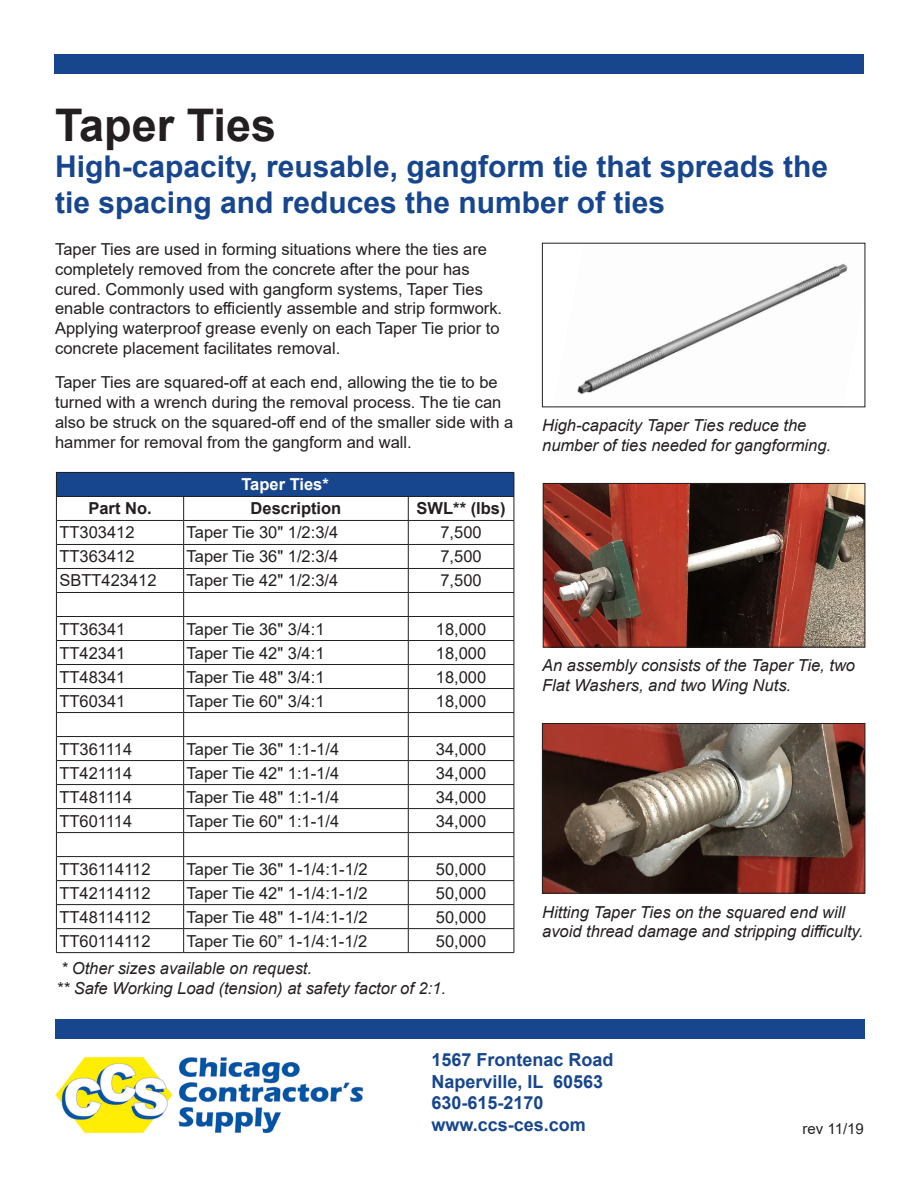
<style>
.page{position:relative;width:918px;height:1188px;background:#fff}
.page>*{position:absolute;margin:0;border:0;box-sizing:border-box;transform-origin:0 0}
.t1{font:700 45px "Arial";color:#231f20}
.t2{font:700 30px/36px "Arial";color:#17468e}
.t3{font:700 18px/21.6px "Arial";color:#17468e}
.text{font:16.5px/19.8px "Arial";color:#231f20}
.t4{font:italic 16.5px/19.8px "Arial";color:#231f20}
.t5{font:700 16.5px "Arial";color:#231f20}
.t6{font:700 16.5px "Arial";color:#fff}
.t7{font:15px "Arial";color:#231f20}
</style>
<div class="page">
<div style="left:55px;top:1019px;width:810px;height:20px;background:#17468e"></div>
<div style="left:54px;top:54px;width:810px;height:20px;background:#17468e"></div>
<img style="left:55px;top:1057px;width:308px;height:77px">
<div style="left:56px;top:472px;width:458px;height:24px;background:#17468e"></div>
<hr style="left:56px;top:472px;width:128px;height:1px;background:#231f20">
<hr style="left:184px;top:472px;width:224px;height:1px;background:#231f20">
<hr style="left:408px;top:472px;width:106px;height:1px;background:#231f20">
<hr style="left:56px;top:496px;width:128px;height:1px;background:#231f20">
<hr style="left:184px;top:496px;width:224px;height:1px;background:#231f20">
<hr style="left:408px;top:496px;width:106px;height:1px;background:#231f20">
<hr style="left:56px;top:520px;width:128px;height:1px;background:#231f20">
<hr style="left:184px;top:520px;width:224px;height:1px;background:#231f20">
<hr style="left:408px;top:520px;width:106px;height:1px;background:#231f20">
<hr style="left:56px;top:544px;width:128px;height:1px;background:#231f20">
<hr style="left:184px;top:544px;width:224px;height:1px;background:#231f20">
<hr style="left:408px;top:544px;width:106px;height:1px;background:#231f20">
<hr style="left:56px;top:568px;width:128px;height:1px;background:#231f20">
<hr style="left:184px;top:568px;width:224px;height:1px;background:#231f20">
<hr style="left:408px;top:568px;width:106px;height:1px;background:#231f20">
<hr style="left:56px;top:592px;width:128px;height:1px;background:#231f20">
<hr style="left:184px;top:592px;width:224px;height:1px;background:#231f20">
<hr style="left:408px;top:592px;width:106px;height:1px;background:#231f20">
<hr style="left:56px;top:616px;width:128px;height:1px;background:#231f20">
<hr style="left:184px;top:616px;width:224px;height:1px;background:#231f20">
<hr style="left:408px;top:616px;width:106px;height:1px;background:#231f20">
<hr style="left:56px;top:640px;width:128px;height:1px;background:#231f20">
<hr style="left:184px;top:640px;width:224px;height:1px;background:#231f20">
<hr style="left:408px;top:640px;width:106px;height:1px;background:#231f20">
<hr style="left:56px;top:664px;width:128px;height:1px;background:#231f20">
<hr style="left:184px;top:664px;width:224px;height:1px;background:#231f20">
<hr style="left:408px;top:664px;width:106px;height:1px;background:#231f20">
<hr style="left:56px;top:688px;width:128px;height:1px;background:#231f20">
<hr style="left:184px;top:688px;width:224px;height:1px;background:#231f20">
<hr style="left:408px;top:688px;width:106px;height:1px;background:#231f20">
<hr style="left:56px;top:712px;width:128px;height:1px;background:#231f20">
<hr style="left:184px;top:712px;width:224px;height:1px;background:#231f20">
<hr style="left:408px;top:712px;width:106px;height:1px;background:#231f20">
<hr style="left:56px;top:736px;width:128px;height:1px;background:#231f20">
<hr style="left:184px;top:736px;width:224px;height:1px;background:#231f20">
<hr style="left:408px;top:736px;width:106px;height:1px;background:#231f20">
<hr style="left:56px;top:760px;width:128px;height:1px;background:#231f20">
<hr style="left:184px;top:760px;width:224px;height:1px;background:#231f20">
<hr style="left:408px;top:760px;width:106px;height:1px;background:#231f20">
<hr style="left:56px;top:784px;width:128px;height:1px;background:#231f20">
<hr style="left:184px;top:784px;width:224px;height:1px;background:#231f20">
<hr style="left:408px;top:784px;width:106px;height:1px;background:#231f20">
<hr style="left:56px;top:808px;width:128px;height:1px;background:#231f20">
<hr style="left:184px;top:808px;width:224px;height:1px;background:#231f20">
<hr style="left:408px;top:808px;width:106px;height:1px;background:#231f20">
<hr style="left:56px;top:832px;width:128px;height:1px;background:#231f20">
<hr style="left:184px;top:832px;width:224px;height:1px;background:#231f20">
<hr style="left:408px;top:832px;width:106px;height:1px;background:#231f20">
<hr style="left:56px;top:856px;width:128px;height:1px;background:#231f20">
<hr style="left:184px;top:856px;width:224px;height:1px;background:#231f20">
<hr style="left:408px;top:856px;width:106px;height:1px;background:#231f20">
<hr style="left:56px;top:880px;width:128px;height:1px;background:#231f20">
<hr style="left:184px;top:880px;width:224px;height:1px;background:#231f20">
<hr style="left:408px;top:880px;width:106px;height:1px;background:#231f20">
<hr style="left:56px;top:904px;width:128px;height:1px;background:#231f20">
<hr style="left:184px;top:904px;width:224px;height:1px;background:#231f20">
<hr style="left:408px;top:904px;width:106px;height:1px;background:#231f20">
<hr style="left:56px;top:928px;width:128px;height:1px;background:#231f20">
<svg style="left:56px;top:473px;width:1px;height:479px"></svg>
<hr style="left:184px;top:928px;width:224px;height:1px;background:#231f20">
<svg style="left:183px;top:497px;width:1px;height:455px"></svg>
<hr style="left:408px;top:928px;width:106px;height:1px;background:#231f20">
<svg style="left:408px;top:497px;width:1px;height:455px"></svg>
<svg style="left:514px;top:473px;width:1px;height:479px"></svg>
<hr style="left:56px;top:952px;width:128px;height:1px;background:#231f20">
<hr style="left:184px;top:952px;width:224px;height:1px;background:#231f20">
<hr style="left:408px;top:952px;width:106px;height:1px;background:#231f20">
<img style="left:545px;top:485px;width:318px;height:160px">
<div style="left:543px;top:483px;width:322px;height:164px;border:1px solid #231f20"></div>
<img style="left:544px;top:725px;width:319px;height:166px">
<div style="left:542px;top:723px;width:323px;height:170px;border:1px solid #231f20"></div>
<img style="left:577px;top:263px;width:271px;height:132px">
<p class="t1" style="left:55px;top:93px;width:222px">Taper Ties</p>
<p class="t2" style="left:55px;top:149px;width:774px">High-capacity, reusable, gangform tie that spreads the tie spacing and reduces the number of ties</p>
<p class="text" style="left:55px;top:239px;width:449px">Taper Ties are used in forming situations where the ties are completely removed from the concrete after the pour has cured. Commonly used with gangform systems, Taper Ties enable contractors to efficiently assemble and strip formwork.<br>Applying waterproof grease evenly on each Taper Tie prior to concrete placement facilitates removal.</p>
<p class="text" style="left:55px;top:372px;width:460px">Taper Ties are squared-off at each end, allowing the tie to be turned with a wrench during the removal process. The tie can also be struck on the squared-off end of the smaller side with a hammer for removal from the gangform and wall.</p>
<p class="t6" style="left:241px;top:473px;width:89px">Taper Ties*</p>
<p class="t5" style="left:88px;top:497px;width:65px">Part No.</p>
<p class="t5" style="left:251px;top:497px;width:92px">Description</p>
<p class="t5" style="left:417px;top:497px;width:90px">SWL** (lbs)</p>
<p class="text" style="left:59px;top:523px;width:77px">TT303412</p>
<p class="text" style="left:187px;top:523px;width:153px">Taper Tie 30" 1/2:3/4</p>
<p class="text" style="left:440px;top:523px;width:43px">7,500</p>
<p class="text" style="left:59px;top:547px;width:77px">TT363412</p>
<p class="text" style="left:187px;top:547px;width:153px">Taper Tie 36" 1/2:3/4</p>
<p class="text" style="left:440px;top:547px;width:43px">7,500</p>
<p class="text" style="left:59px;top:571px;width:99px">SBTT423412</p>
<p class="text" style="left:187px;top:571px;width:153px">Taper Tie 42" 1/2:3/4</p>
<p class="text" style="left:440px;top:571px;width:43px">7,500</p>
<p class="text" style="left:59px;top:619px;width:68px">TT36341</p>
<p class="text" style="left:187px;top:619px;width:139px">Taper Tie 36" 3/4:1</p>
<p class="text" style="left:436px;top:619px;width:52px">18,000</p>
<p class="text" style="left:59px;top:643px;width:68px">TT42341</p>
<p class="text" style="left:187px;top:643px;width:139px">Taper Tie 42" 3/4:1</p>
<p class="text" style="left:436px;top:643px;width:52px">18,000</p>
<p class="text" style="left:59px;top:667px;width:68px">TT48341</p>
<p class="text" style="left:187px;top:667px;width:139px">Taper Tie 48" 3/4:1</p>
<p class="text" style="left:436px;top:667px;width:52px">18,000</p>
<p class="text" style="left:59px;top:691px;width:68px">TT60341</p>
<p class="text" style="left:187px;top:691px;width:139px">Taper Tie 60" 3/4:1</p>
<p class="text" style="left:436px;top:691px;width:52px">18,000</p>
<p class="text" style="left:59px;top:739px;width:74px">TT361114</p>
<p class="text" style="left:187px;top:739px;width:154px">Taper Tie 36" 1:1-1/4</p>
<p class="text" style="left:436px;top:739px;width:52px">34,000</p>
<p class="text" style="left:59px;top:763px;width:74px">TT421114</p>
<p class="text" style="left:187px;top:763px;width:154px">Taper Tie 42" 1:1-1/4</p>
<p class="text" style="left:436px;top:763px;width:52px">34,000</p>
<p class="text" style="left:59px;top:787px;width:74px">TT481114</p>
<p class="text" style="left:187px;top:787px;width:154px">Taper Tie 48" 1:1-1/4</p>
<p class="text" style="left:436px;top:787px;width:52px">34,000</p>
<p class="text" style="left:59px;top:811px;width:74px">TT601114</p>
<p class="text" style="left:187px;top:811px;width:154px">Taper Tie 60" 1:1-1/4</p>
<p class="text" style="left:436px;top:811px;width:52px">34,000</p>
<p class="text" style="left:59px;top:859px;width:93px">TT36114112</p>
<p class="text" style="left:187px;top:859px;width:183px">Taper Tie 36" 1-1/4:1-1/2</p>
<p class="text" style="left:436px;top:859px;width:52px">50,000</p>
<p class="text" style="left:59px;top:883px;width:93px">TT42114112</p>
<p class="text" style="left:187px;top:883px;width:183px">Taper Tie 42" 1-1/4:1-1/2</p>
<p class="text" style="left:436px;top:883px;width:52px">50,000</p>
<p class="text" style="left:59px;top:907px;width:93px">TT48114112</p>
<p class="text" style="left:187px;top:907px;width:183px">Taper Tie 48" 1-1/4:1-1/2</p>
<p class="text" style="left:436px;top:907px;width:52px">50,000</p>
<p class="text" style="left:59px;top:931px;width:93px">TT60114112</p>
<p class="text" style="left:187px;top:931px;width:182px">Taper Tie 60” 1-1/4:1-1/2</p>
<p class="text" style="left:436px;top:931px;width:52px">50,000</p>
<p class="t4" style="left:61px;top:958px;width:253px">* Other sizes available on request.</p>
<p class="t4" style="left:56px;top:978px;width:391px">** Safe Working Load (tension) at safety factor of 2:1.</p>
<p class="t4" style="left:542px;top:416px;width:290px">High-capacity Taper Ties reduce the number of ties needed for gangforming.</p>
<p class="t4" style="left:542px;top:656px;width:314px">An assembly consists of the Taper Tie, two<br>Flat Washers, and two Wing Nuts.</p>
<p class="t4" style="left:542px;top:902px;width:323px">Hitting Taper Ties on the squared end will avoid thread damage and stripping difficulty.</p>
<p class="t3" style="left:431px;top:1049px;width:184px">1567 Frontenac Road<br>Naperville, IL 60563<br>630-615-2170 www.ccs-ces.com</p>
<p class="t7" style="left:803px;top:1118px;width:63px">rev 11/19</p>
</div>
